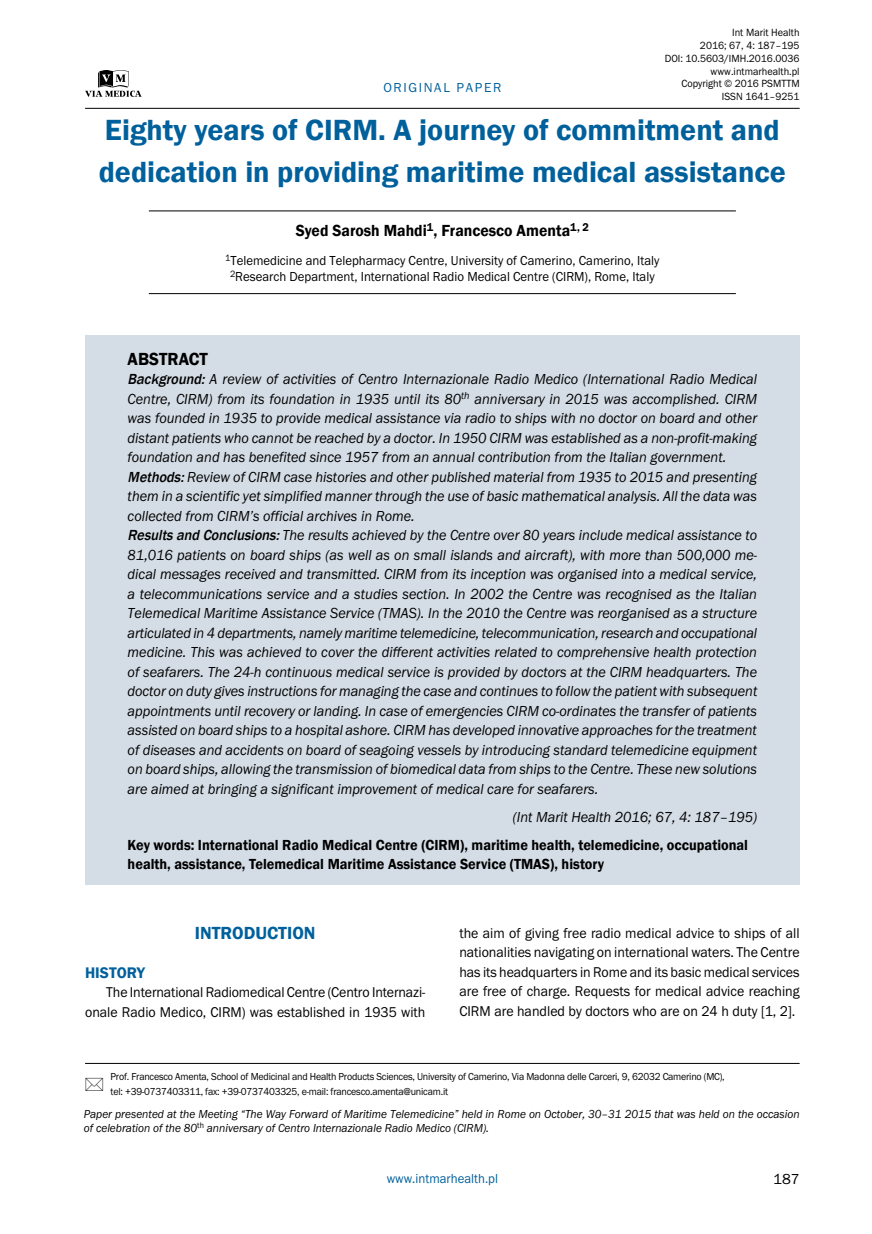
<style>
.page{position:relative;width:872px;height:1234px;background:#fff}
.page>*{position:absolute;margin:0;border:0;box-sizing:border-box;transform-origin:0 0}
.t1{font:600 30px/42px "Franklin Gothic";color:#00609c}
.t2{font:600 18px "Franklin Gothic";color:#00609c}
.t3{font:600 18px "Franklin Gothic";color:#000;scale:.95 1}
.t4{font:600 16.5px "Franklin Gothic";color:#000;scale:.95 1}
.t5{font:600 15.75px "Franklin Gothic";color:#00609c}
.t6{font:italic 15px/19.5px "Franklin Got Itc TEE";color:#000;scale:.95 1}
.t7{font:600 15px/19.5px "Franklin Gothic";color:#000;scale:.95 1}
.t8{font:15px "Franklin Got Itc TEE";color:#000}
.t9{font:14.7px/19.5px "Franklin Got Itc TEE";color:#000;text-align:right;scale:.95 1}
.t10{font:13.5px/16.2px "Franklin Got Itc TEE";color:#000;text-align:center;scale:.95 1}
.t11{font:13.5px "Franklin Got Itc TEE";color:#00609c;scale:.95 1}
.t12{font:13.5px "Franklin Got Itc TEE";letter-spacing:.12em;color:#00609c}
.t13{font:italic 12px/14.4px "Franklin Got Itc TEE";color:#000;scale:.95 1}
.t14{font:10.8px/12.8px "Franklin Got Itc TEE";color:#000;text-align:right;scale:.95 1}
.t15{font:10.5px/15px "Franklin Got Itc TEE";letter-spacing:-.02em;color:#000;scale:.95 1}
.s1{font-family:"Franklin Gothic";font-weight:500}
</style>
<div class="page">
<hr style="left:85px;top:108px;width:714px;height:1px;background:#000">
<svg style="left:85px;top:70px;width:57px;height:27px"></svg>
<hr style="left:85px;top:1062px;width:714px;height:1px;background:#000">
<div style="left:85px;top:335px;width:714px;height:549px;background:#d4dce5"></div>
<hr style="left:149px;top:210px;width:587px;height:1px;background:#000">
<hr style="left:149px;top:293px;width:587px;height:1px;background:#000">
<p class="t12" style="left:383px;top:80px;width:119px">ORIGINAL PAPER</p>
<p class="t14" style="left:664px;top:27px;width:144px">Int Marit Health<br>2016; 67, 4: 187–195<br>DOI: 10.5603/IMH.2016.0036 www.intmarhealth.pl<br>Copyright © 2016 PSMTTM<br>ISSN 1641–9251</p>
<h1 class="t1" style="left:99px;top:109px;width:689px">Eighty years of CIRM. A journey of commitment and dedication in providing maritime medical assistance</h1>
<p class="t4" style="left:296px;top:220px;width:310px">Syed Sarosh Mahdi<sup>1</sup>, Francesco Amenta<sup>1,</sup> <sup>2</sup></p>
<p class="t10" style="left:225px;top:252px;width:458px"><sup>1</sup>Telemedicine and Telepharmacy Centre, University of Camerino, Camerino, Italy<br><sup>2</sup>Research Department, International Radio Medical Centre (CIRM), Rome, Italy</p>
<p class="t3" style="left:128px;top:347px;width:86px">Abstract</p>
<p class="t6" style="left:128px;top:369px;width:664px"><span class="s1">Background:</span> A review of activities of Centro Internazionale Radio Medico (International Radio Medical Centre, CIRM) from its foundation in 1935 until its 80<sup>th</sup> anniversary in 2015 was accomplished. CIRM was founded in 1935 to provide medical assistance via radio to ships with no doctor on board and other distant patients who cannot be reached by a doctor. In 1950 CIRM was established as a non-profit-making foundation and has benefited since 1957 from an annual contribution from the Italian government.<br><span class="s1">Methods:</span>Review of CIRM case histories and other published material from 1935 to 2015 and presenting them in a scientific yet simplified manner through the use of basic mathematical analysis. All the data was collected from CIRM’s official archives in Rome.<br><span class="s1">Resultsand Conclusions:</span>The results achieved by the Centre over 80 years include medical assistance to 81,016 patients on board ships (as well as on small islands and aircraft), with more than 500,000 me&shy;dical messages received and transmitted. CIRM from its inception was organised into a medical service, a telecommunications service and a studies section. In 2002 the Centre was recognised as the Italian Telemedical Maritime Assistance Service (TMAS). In the 2010 the Centre was reorganised as a structure articulated in 4 departments, namely maritime telemedicine, telecommunication, research and occupational medicine. This was achieved to cover the different activities related to comprehensive health protection of seafarers. The 24-h continuous medical service is provided by doctors at the CIRM headquarters. The doctor on duty gives instructions for managing the case and continues to follow the patient with subsequent appointments until recovery or landing. In case of emergencies CIRM co-ordinates the transfer of patients assisted on board ships to a hospital ashore. CIRM has developed innovative approaches for the treatment of diseases and accidents on board of seagoing vessels by introducing standard telemedicine equipment on board ships, allowing the transmission of biomedical data from ships to the Centre. These new solutions are aimed at bringing a significant improvement of medical care for seafarers.</p>
<p class="t6" style="left:513px;top:807px;width:259px">(Int Marit Health 2016; 67, 4: 187–195)</p>
<p class="t7" style="left:128px;top:835px;width:654px">Key words: International Radio Medical Centre (CIRM), maritime health, telemedicine, occupational health, assistance, Telemedical Maritime Assistance Service (TMAS), history</p>
<p class="t2" style="left:195px;top:921px;width:122px">INTRODUCTION</p>
<p class="t5" style="left:85px;top:962px;width:62px">History</p>
<p class="t9" style="left:85px;top:982px;width:360px">The International Radiomedical Centre (Centro Internazi&shy;onale Radio Medico, CIRM) was established in 1935 with</p>
<p class="t9" style="left:459px;top:923px;width:360px;text-align:justify">the aim of giving free radio medical advice to ships of all nationalities navigating on international waters. The Centre has its headquarters in Rome and its basic medical services are free of charge. Requests for medical advice reaching CIRM are handled by doctors who are on 24 h duty [1, 2].</p>
<p class="t15" style="left:111px;top:1068px;width:648px">Prof. Francesco Amenta, School of Medicinal and Health Products Sciences, University of Camerino, Via Madonna delle Carceri, 9, 62032 Camerino (MC), tel: +39-0737403311, fax: +39-0737403325, e-mail: francesco.amenta@unicam.it</p>
<p class="t13" style="left:84px;top:1106px;width:755px">Paper presented at the Meeting “The Way Forward of Maritime Telemedicine” held in Rome on October, 30–31 2015 that was held on the occasion of celebration of the 80<sup>th</sup> anniversary of Centro Internazionale Radio Medico (CIRM).</p>
<p class="t11" style="left:387px;top:1170px;width:119px">www.intmarhealth.pl</p>
<p class="t8" style="left:773px;top:1170px;width:28px">187</p>
</div>
